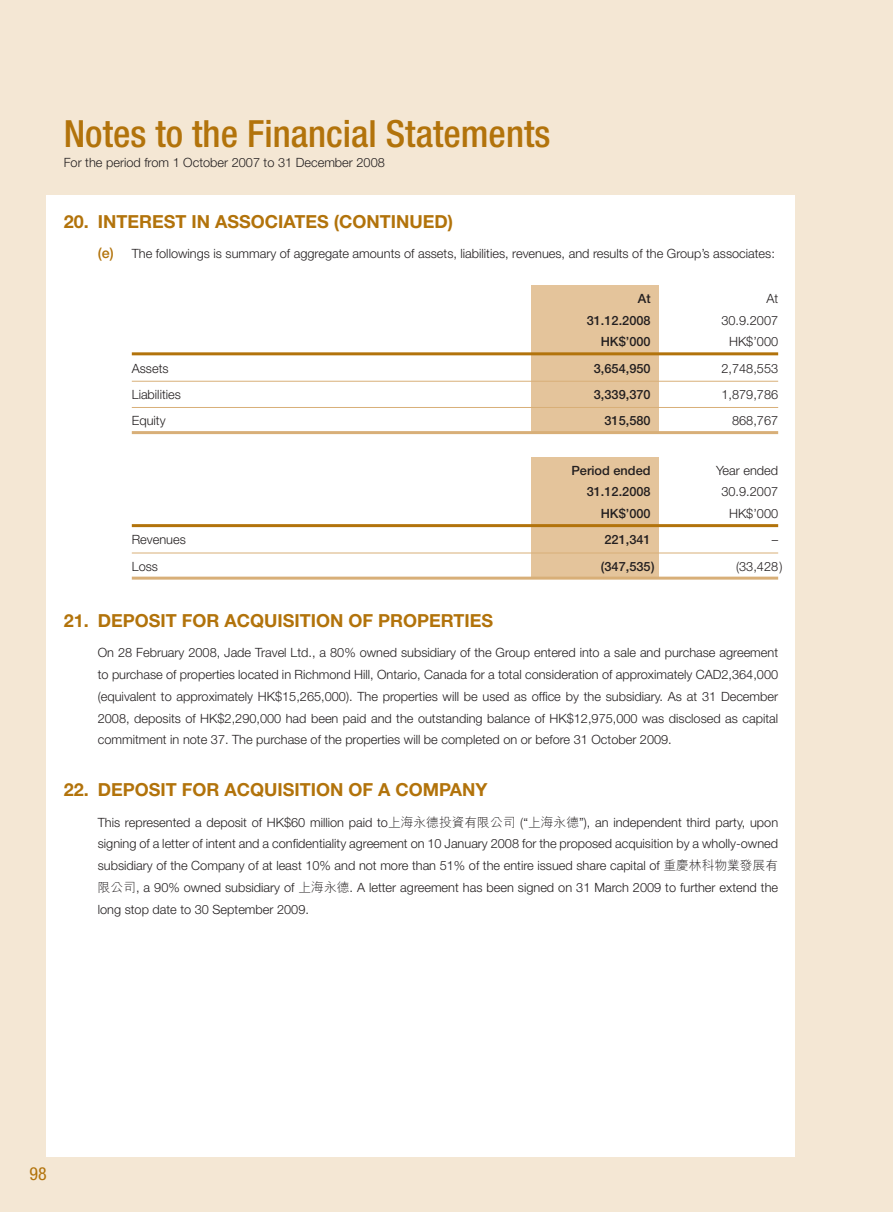
<style>
.page{position:relative;width:893px;height:1212px;background:#f4e7d4}
.page>*{position:absolute;margin:0;border:0;box-sizing:border-box;transform-origin:0 0}
.t1{font:500 condensed 37.5px "Helvetica Neue LT Std";color:#b2730b}
.t2{font:700 18px "Helvetica Neue LT Std";color:#b2730b}
.t3{font:condensed 18px "Helvetica Neue LT Std";color:#b2730b}
.t4{font:300 12.75px/21.8px "Helvetica Neue LT Std";color:#231f20;text-align:justify}
.t5{font:500 12.75px "Helvetica Neue LT Std";color:#231f20}
.s1{font-weight:500;font-size:14.25px;color:#b2730b}
.s2{font-family:"M Hei HK Light E Ten B5 H";font-weight:400}
</style>
<div class="page">
<div style="left:47px;top:196px;width:748px;height:961px;background:#fff"></div>
<div style="left:531px;top:286px;width:128px;height:147px;background:#e4c49b"></div>
<hr style="left:132px;top:352px;width:646px;height:3px;background:#b2730b">
<hr style="left:132px;top:381px;width:646px;height:1px;background:#d8af78">
<hr style="left:132px;top:407px;width:646px;height:1px;background:#d8af78">
<hr style="left:132px;top:431px;width:646px;height:3px;background:#d8af78">
<div style="left:531px;top:457px;width:128px;height:121px;background:#e4c49b"></div>
<hr style="left:132px;top:524px;width:646px;height:3px;background:#b2730b">
<hr style="left:132px;top:553px;width:646px;height:1px;background:#d8af78">
<hr style="left:132px;top:577px;width:646px;height:3px;background:#d8af78">
<h1 class="t1" style="left:64px;top:121px;width:488px">Notes to the Financial Statements</h1>
<p class="t4" style="left:64px;top:153px;width:323px">For the period from 1 October 2007 to 31 December 2008</p>
<h2 class="t2" style="left:64px;top:211px;width:391px">20. INTEREST IN ASSOCIATES (CONTINUED)</h2>
<p class="t4" style="left:98px;top:244px;width:679px"><span class="s1">(e)</span> The followings is summary of aggregate amounts of assets, liabilities, revenues, and results of the Group’s associates:</p>
<p class="t5" style="left:638px;top:291px;width:14px">At</p>
<p class="t4" style="left:766px;top:289px;width:13px">At</p>
<p class="t5" style="left:587px;top:313px;width:65px">31.12.2008</p>
<p class="t4" style="left:721px;top:310px;width:58px">30.9.2007</p>
<p class="t5" style="left:601px;top:334px;width:51px">HK$’000</p>
<p class="t4" style="left:729px;top:332px;width:51px">HK$’000</p>
<p class="t4" style="left:132px;top:358px;width:38px">Assets</p>
<p class="t5" style="left:594px;top:361px;width:58px">3,654,950</p>
<p class="t4" style="left:721px;top:358px;width:58px">2,748,553</p>
<p class="t4" style="left:132px;top:385px;width:51px">Liabilities</p>
<p class="t5" style="left:594px;top:387px;width:58px">3,339,370</p>
<p class="t4" style="left:721px;top:385px;width:58px">1,879,786</p>
<p class="t4" style="left:132px;top:411px;width:35px">Equity</p>
<p class="t5" style="left:604px;top:413px;width:48px">315,580</p>
<p class="t4" style="left:732px;top:411px;width:48px">868,767</p>
<p class="t5" style="left:571px;top:463px;width:81px">Period ended</p>
<p class="t4" style="left:716px;top:460px;width:64px">Year ended</p>
<p class="t5" style="left:587px;top:484px;width:65px">31.12.2008</p>
<p class="t4" style="left:721px;top:482px;width:58px">30.9.2007</p>
<p class="t5" style="left:601px;top:506px;width:51px">HK$’000</p>
<p class="t4" style="left:729px;top:504px;width:51px">HK$’000</p>
<p class="t4" style="left:132px;top:530px;width:56px">Revenues</p>
<p class="t5" style="left:604px;top:532px;width:48px">221,341</p>
<p class="t4" style="left:772px;top:530px;width:8px">–</p>
<p class="t4" style="left:132px;top:556px;width:28px">Loss</p>
<p class="t5" style="left:601px;top:559px;width:55px">(347,535 )</p>
<p class="t4" style="left:736px;top:556px;width:48px">(33,428 )</p>
<h2 class="t2" style="left:64px;top:610px;width:431px">21. DEPOSIT FOR ACQUISITION OF PROPERTIES</h2>
<p class="t4" style="left:98px;top:643px;width:682px">On 28 February 2008, Jade Travel Ltd., a 80% owned subsidiary of the Group entered into a sale and purchase agreement to purchase of properties located in Richmond Hill, Ontario, Canada for a total consideration of approximately CAD2,364,000 (equivalent to approximately HK$15,265,000). The properties will be used as office by the subsidiary. As at 31 December 2008, deposits of HK$2,290,000 had been paid and the outstanding balance of HK$12,975,000 was disclosed as capital commitment in note 37. The purchase of the properties will be completed on or before 31 October 2009.</p>
<h2 class="t2" style="left:64px;top:780px;width:425px">22. DEPOSIT FOR ACQUISITION OF A COMPANY</h2>
<p class="t4" style="left:98px;top:812px;width:682px">This represented a deposit of HK$60 million paid to<span class="s2">上海永德投資有限公司</span> (“<span class="s2">上海永德</span>”), an independent third party, upon signing of a letter of intent and a confidentiality agreement on 10 January 2008 for the proposed acquisition by a wholly-owned subsidiary of the Company of at least 10% and not more than 51% of the entire issued share capital of <span class="s2">重慶林科物業發展有限公司</span>, a 90% owned subsidiary of <span class="s2">上海永德</span>. A letter agreement has been signed on 31 March 2009 to further extend the long stop date to 30 September 2009.</p>
<h2 class="t3" style="left:29px;top:1167px;width:19px">98</h2>
</div>
